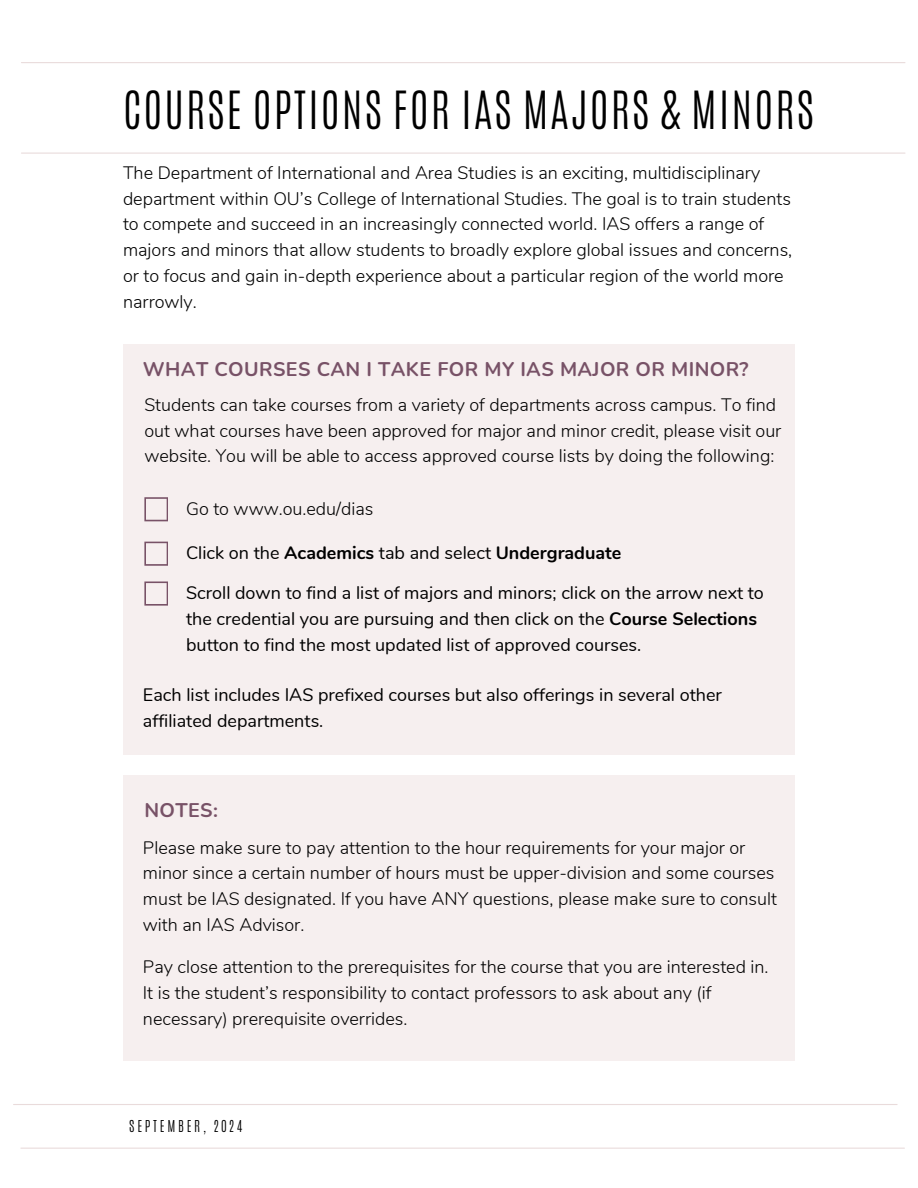
<style>
.page{position:relative;width:918px;height:1188px;background:#fff}
.page>*{position:absolute;margin:0;border:0;box-sizing:border-box;transform-origin:0 0}
.t1{font:300 43.95px "Antonio";letter-spacing:.045em;color:#000}
.t2{font:700 19.8px "Nunito";letter-spacing:.02em;color:#785267}
.t3{font:300 18px/25.8px "Nunito";color:#000}
.t4{font:18px/25.8px "Nunito";color:#000}
.t5{font:300 13.65px "Antonio";letter-spacing:.2em;color:#000}
.s1{font-weight:700}
</style>
<div class="page">
<hr style="left:21px;top:1148px;width:883px;height:1px;background:#e9dbdb">
<hr style="left:14px;top:1104px;width:883px;height:1px;background:#e9dbdb">
<div style="left:123px;top:345px;width:672px;height:410px;background:#f2e9e9"></div>
<div style="left:123px;top:775px;width:672px;height:286px;background:#f2e9e9"></div>
<svg style="left:144px;top:497px;width:24px;height:24px"></svg>
<svg style="left:144px;top:542px;width:24px;height:24px"></svg>
<svg style="left:144px;top:581px;width:24px;height:25px"></svg>
<hr style="left:21px;top:62px;width:884px;height:1px;background:#e9dbdb">
<hr style="left:21px;top:153px;width:884px;height:1px;background:#e9dbdb">
<h1 class="t1" style="left:123px;top:79px;width:692px">COURSE OPTIONS FOR IAS MAJORS &amp; MINORS</h1>
<p class="t3" style="left:123px;top:160px;width:671px">The Department of International and Area Studies is an exciting, multidisciplinary department within OU’s College of International Studies. The goal is to train students to compete and succeed in an increasingly connected world. IAS offers a range of majors and minors that allow students to broadly explore global issues and concerns, or to focus and gain in-depth experience about a particular region of the world more narrowly.</p>
<p class="t2" style="left:143px;top:356px;width:607px">WHAT COURSES CAN I TAKE FOR MY IAS MAJOR OR MINOR?</p>
<p class="t3" style="left:144px;top:392px;width:639px">Students can take courses from a variety of departments across campus. To find out what courses have been approved for major and minor credit, please visit our website. You will be able to access approved course lists by doing the following:</p>
<p class="t3" style="left:186px;top:496px;width:189px">Go to www.ou.edu/dias</p>
<h2 class="t4" style="left:186px;top:540px;width:437px">Click on the <span class="s1">Academics</span> tab and select <span class="s1">Undergraduate</span></h2>
<p class="t4" style="left:186px;top:580px;width:579px">Scroll down to find a list of majors and minors; click on the arrow next to the credential you are pursuing and then click on the <span class="s1">Course Selections </span>button to find the most updated list of approved courses.</p>
<p class="t4" style="left:143px;top:682px;width:581px">Each list includes IAS prefixed courses but also offerings in several other affiliated departments.</p>
<p class="t2" style="left:144px;top:797px;width:75px">NOTES:</p>
<p class="t3" style="left:143px;top:835px;width:636px">Please make sure to pay attention to the hour requirements for your major or minor since a certain number of hours must be upper-division and some courses must be IAS designated. If you have ANY questions, please make sure to consult with an IAS Advisor.</p>
<p class="t3" style="left:143px;top:954px;width:627px">Pay close attention to the prerequisites for the course that you are interested in.<br>It is the student’s responsibility to contact professors to ask about any (if necessary) prerequisite overrides.</p>
<h2 class="t5" style="left:129px;top:1117px;width:114px">SEPTEMBER, 2024</h2>
</div>
